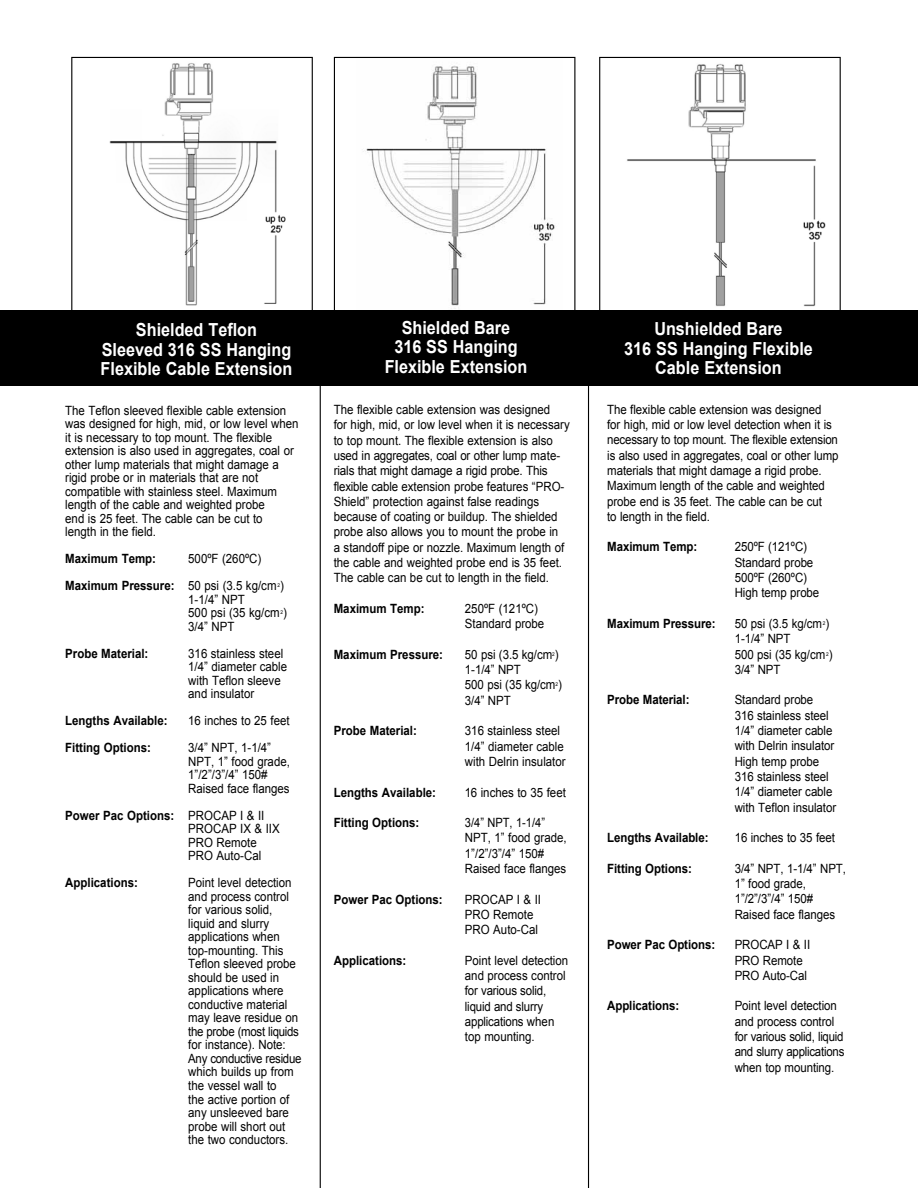
<style>
.page{position:relative;width:918px;height:1188px;background:#fff}
.page>*{position:absolute;margin:0;border:0;box-sizing:border-box;transform-origin:0 0}
.t1{font:700 18px/19.5px "Arial";color:#fff;text-align:center;scale:.9 1}
.t2{font:12.75px/15.3px "Arial";color:#000;scale:.9 1}
.t3{font:700 12.75px "Arial";color:#000;scale:.9 1}
.t4{font:12.75px/15.3px "Arial";color:#000;scale:.87 1}
.t5{font:5.25px "Arial";color:#000;scale:.9 1}
.s1{font-weight:700}
</style>
<div class="page">
<img style="left:618px;top:56px;width:213px;height:251px">
<img style="left:357px;top:56px;width:206px;height:253px">
<img style="left:102px;top:56px;width:188px;height:250px">
<hr style="left:320px;top:336px;width:1px;height:852px;background:#000">
<hr style="left:588px;top:328px;width:1px;height:860px;background:#000">
<div style="left:71px;top:57px;width:242px;height:258px;border:1px solid #000"></div>
<div style="left:599px;top:57px;width:242px;height:258px;border:1px solid #000"></div>
<div style="left:334px;top:57px;width:241px;height:258px;border:1px solid #000"></div>
<div style="left:0;top:310px;width:918px;height:76px;background:#000"></div>
<h1 class="t1" style="left:101px;top:321px;width:215px">Shielded Teflon<br>Sleeved 316 SS Hanging<br>Flexible Cable Extension</h1>
<h1 class="t1" style="left:385px;top:318px;width:160px">Shielded Bare<br>316 SS Hanging<br>Flexible Extension</h1>
<h1 class="t1" style="left:624px;top:320px;width:211px">Unshielded Bare<br>316 SS Hanging Flexible<br>Cable Extension</h1>
<p class="t2" style="left:65px;top:404px;width:261px;line-height:13.5px">The Teflon sleeved flexible cable extension was designed for high, mid, or low level when it is necessary to top mount. The flexible extension is also used in aggregates, coal or other lump materials that might damage a rigid probe or in materials that are not compatible with stainless steel. Maximum length of the cable and weighted probe<br>end is 25 feet. The cable can be cut to<br>length in the field.</p>
<p class="t3" style="left:65px;top:550px;width:102px">Maximum Temp:</p>
<p class="t2" style="left:65px;top:546px;width:244px;line-height:27px;text-indent:123px">500ºF (260ºC)<br><span class="s1">Maximum Pressure:</span> 50 psi (3.5 kg/cm )</p>
<p class="t5" style="left:277px;top:582px;width:4px">2</p>
<p class="t2" style="left:188px;top:593px;width:111px;line-height:13.5px">1-1/4” NPT<br>500 psi (35 kg/cm )</p>
<p class="t5" style="left:281px;top:609px;width:4px">2</p>
<p class="t2" style="left:188px;top:619px;width:53px">3/4” NPT</p>
<p class="t3" style="left:65px;top:645px;width:94px">Probe Material:</p>
<p class="t2" style="left:188px;top:647px;width:111px;line-height:13.5px">316 stainless steel<br>1/4” diameter cable with Teflon sleeve and insulator</p>
<p class="t3" style="left:65px;top:712px;width:115px">Lengths Available:</p>
<p class="t2" style="left:188px;top:713px;width:114px">16 inches to 25 feet</p>
<p class="t3" style="left:65px;top:739px;width:97px">Fitting Options:</p>
<p class="t2" style="left:188px;top:741px;width:115px;line-height:13.5px">3/4” NPT, 1-1/4”<br>NPT, 1” food grade,<br>1”/2”/3”/4” 150#<br>Raised face flanges</p>
<p class="t2" style="left:188px;top:809px;width:103px;line-height:13.5px;text-indent:-123px"><span class="s1">Power Pac Options:</span> PROCAP I &amp; II<br>PROCAP IX &amp; IIX<br>PRO Remote<br>PRO Auto-Cal</p>
<p class="t3" style="left:65px;top:874px;width:82px">Applications:</p>
<p class="t2" style="left:188px;top:876px;width:127px;line-height:13.5px">Point level detection and process control for various solid, liquid and slurry applications when top-mounting. This<br>Teflon sleeved probe should be used in applications where conductive material may leave residue on the probe (most liquids for instance). Note:<br>Any conductive residue which builds up from the vessel wall to<br>the active portion of any unsleeved bare probe will short out the two conductors.</p>
<p class="t2" style="left:334px;top:402px;width:264px">The flexible cable extension was designed<br>for high, mid, or low level when it is necessary to top mount. The flexible extension is also used in aggregates, coal or other lump mate&shy;rials that might damage a rigid probe. This flexible cable extension probe features “PRO-Shield” protection against false readings because of coating or buildup. The shielded probe also allows you to mount the probe in<br>a standoff pipe or nozzle. Maximum length of the cable and weighted probe end is 35 feet.<br>The cable can be cut to length in the field.</p>
<p class="t3" style="left:334px;top:600px;width:102px">Maximum Temp:</p>
<p class="t2" style="left:465px;top:601px;width:90px">250ºF (121ºC)<br>Standard probe</p>
<p class="t3" style="left:334px;top:646px;width:123px">Maximum Pressure:</p>
<p class="t2" style="left:465px;top:647px;width:106px">50 psi (3.5 kg/cm )</p>
<p class="t5" style="left:552px;top:651px;width:4px">2</p>
<p class="t2" style="left:465px;top:662px;width:109px">1-1/4” NPT<br>500 psi (35 kg/cm )</p>
<p class="t5" style="left:555px;top:681px;width:4px">2</p>
<p class="t2" style="left:465px;top:693px;width:52px">3/4” NPT</p>
<p class="t3" style="left:334px;top:722px;width:94px">Probe Material:</p>
<p class="t2" style="left:465px;top:723px;width:113px">316 stainless steel<br>1/4” diameter cable with Delrin insulator</p>
<p class="t3" style="left:334px;top:784px;width:115px">Lengths Available:</p>
<p class="t2" style="left:465px;top:785px;width:114px">16 inches to 35 feet</p>
<p class="t3" style="left:334px;top:814px;width:97px">Fitting Options:</p>
<p class="t4" style="left:465px;top:815px;width:118px">3/4” NPT, 1-1/4”<br>NPT, 1” food grade,<br>1”/2”/3”/4” 150#<br>Raised face flanges</p>
<p class="t3" style="left:334px;top:891px;width:123px">Power Pac Options:</p>
<p class="t2" style="left:465px;top:892px;width:86px">PROCAP I &amp; II<br>PRO Remote<br>PRO Auto-Cal</p>
<p class="t3" style="left:334px;top:952px;width:82px">Applications:</p>
<p class="t2" style="left:465px;top:953px;width:116px">Point level detection and process control for various solid, liquid and slurry applications when top mounting.</p>
<p class="t2" style="left:607px;top:402px;width:259px">The flexible cable extension was designed<br>for high, mid or low level detection when it is necessary to top mount. The flexible extension is also used in aggregates, coal or other lump materials that might damage a rigid probe.<br>Maximum length of the cable and weighted probe end is 35 feet. The cable can be cut<br>to length in the field.</p>
<p class="t3" style="left:607px;top:538px;width:102px">Maximum Temp:</p>
<p class="t2" style="left:735px;top:539px;width:96px">250ºF (121ºC)<br>Standard probe<br>500ºF (260ºC)<br>High temp probe</p>
<p class="t3" style="left:607px;top:615px;width:122px">Maximum Pressure:</p>
<p class="t2" style="left:735px;top:616px;width:107px">50 psi (3.5 kg/cm )</p>
<p class="t5" style="left:823px;top:620px;width:4px">2</p>
<p class="t2" style="left:735px;top:631px;width:110px">1-1/4” NPT<br>500 psi (35 kg/cm )</p>
<p class="t5" style="left:826px;top:650px;width:4px">2</p>
<p class="t2" style="left:735px;top:662px;width:52px">3/4” NPT</p>
<p class="t3" style="left:607px;top:691px;width:93px">Probe Material:</p>
<p class="t2" style="left:735px;top:692px;width:114px">Standard probe<br>316 stainless steel<br>1/4” diameter cable with Delrin insulator<br>High temp probe<br>316 stainless steel<br>1/4” diameter cable with Teflon insulator</p>
<p class="t3" style="left:607px;top:829px;width:114px">Lengths Available:</p>
<p class="t2" style="left:735px;top:830px;width:113px">16 inches to 35 feet</p>
<p class="t3" style="left:607px;top:860px;width:96px">Fitting Options:</p>
<p class="t2" style="left:735px;top:861px;width:125px">3/4” NPT, 1-1/4” NPT,<br>1” food grade,<br>1”/2”/3”/4” 150#<br>Raised face flanges</p>
<p class="t3" style="left:607px;top:936px;width:122px">Power Pac Options:</p>
<p class="t2" style="left:735px;top:937px;width:85px">PROCAP I &amp; II<br>PRO Remote<br>PRO Auto-Cal</p>
<p class="t3" style="left:607px;top:997px;width:81px">Applications:</p>
<p class="t2" style="left:735px;top:998px;width:123px">Point level detection and process control for various solid, liquid and slurry applications when top mounting.</p>
</div>
